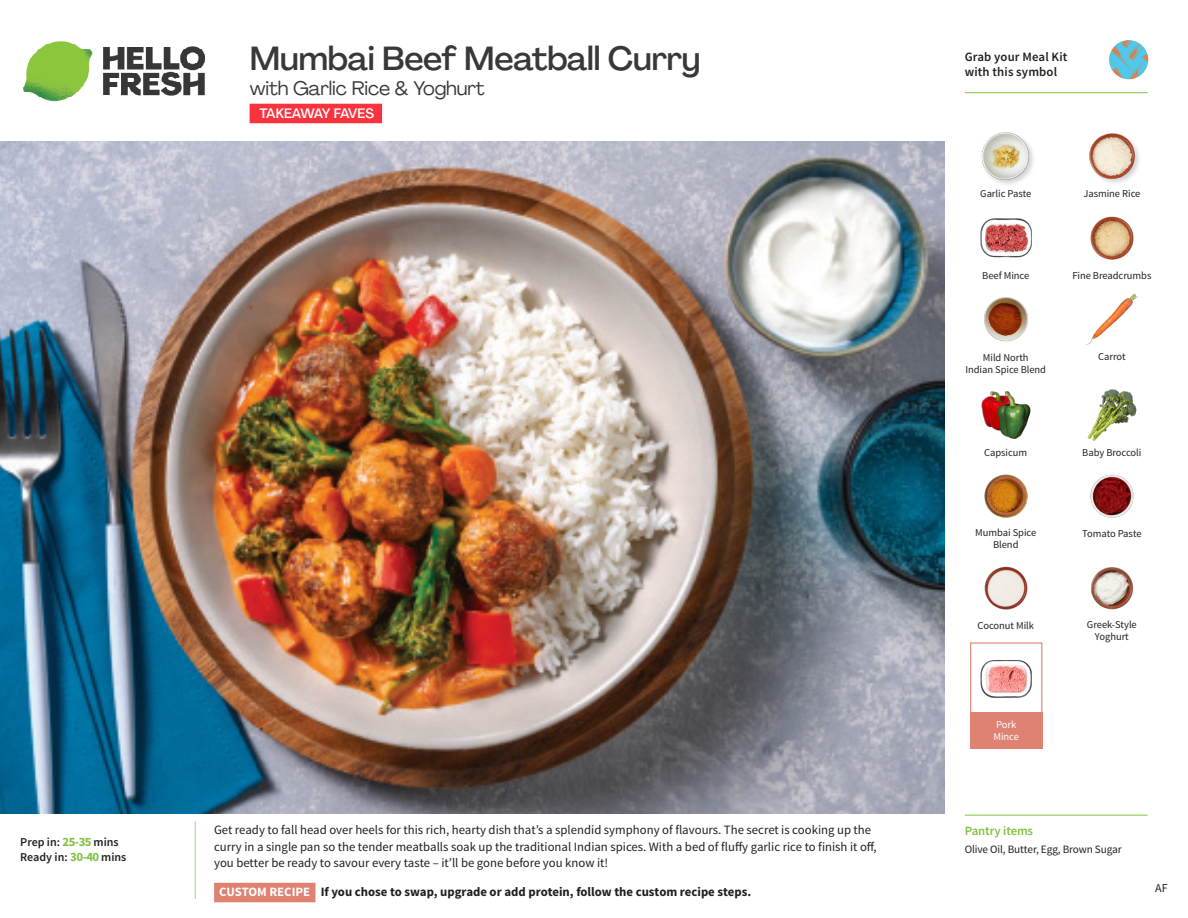
<style>
.page{position:relative;width:1188px;height:918px;background:#fff}
.page>*{position:absolute;margin:0;border:0;box-sizing:border-box;transform-origin:0 0}
._15_Titel_UK{font:500 33px "Agrandir";letter-spacing:-.01em;color:#383839}
._15_Titel_UK-2{font:19.5px "Agrandir";letter-spacing:-.01em;color:#383839}
.t1{font:500 13.5px "Agrandir";letter-spacing:-.075em;color:#fff}
.Step_6_Text_AU{font:12.75px/16.5px "Source Sans Pro";color:#231f20}
.Step_6_Text_AU-2{font:700 12.75px "Source Sans Pro";color:#231f20}
.t2{font:600 12.75px/15px "Source Sans Pro";letter-spacing:.01em;color:#231f20}
._04_Headers_Front{font:600 12.75px "Source Sans Pro";letter-spacing:-.01em;color:#81c340}
._04_Intro{font:600 12px "Source Sans Pro";color:#231f20}
.t3{font:12px "Source Sans Pro";color:#231f20}
._05_Pantry{font:11.25px "Source Sans Pro";letter-spacing:-.01em;color:#231f20}
._18_FRONT_ingredients{font:10.5px/12px "Source Sans Pro";letter-spacing:-.005em;color:#231f20;text-align:center}
._18_FRONT_ingredients-2{font:10.5px/12px "Source Sans Pro";letter-spacing:-.005em;color:#fff}
.s1{font-weight:700;font-size:12.75px;color:#81c340}
.s2{color:#fff}
</style>
<div class="page">
<img style="left:23px;top:41px;width:182px;height:61px">
<svg style="left:194px;top:821px;width:122px;height:82px"></svg>
<img style="left:0;top:142px;width:945px;height:672px">
<div style="left:970px;top:642px;width:72px;height:73px;border:1px solid #df8272"></div>
<div style="left:970px;top:712px;width:72px;height:37px;background:#df8272"></div>
<img style="left:980px;top:660px;width:51px;height:38px">
<div style="left:250px;top:106px;width:135px;height:14px;background:#fef6f7"></div>
<div style="left:250px;top:104px;width:132px;height:19px;background:#fb333e"></div>
<img style="left:1086px;top:293px;width:52px;height:52px">
<img style="left:1087px;top:389px;width:50px;height:52px">
<img style="left:981px;top:391px;width:50px;height:48px">
<img style="left:984px;top:474px;width:44px;height:44px">
<img style="left:1091px;top:567px;width:43px;height:43px">
<img style="left:984px;top:566px;width:44px;height:44px">
<img style="left:984px;top:297px;width:44px;height:45px">
<img style="left:980px;top:218px;width:51px;height:40px">
<img style="left:1090px;top:216px;width:44px;height:44px">
<img style="left:981px;top:132px;width:52px;height:52px">
<div style="left:1088px;top:132px;width:54px;height:54px;background:#231f20;opacity:.2"></div>
<img style="left:1088px;top:132px;width:49px;height:49px">
<img style="left:1090px;top:474px;width:44px;height:44px">
<svg style="left:1091px;top:40px;width:58px;height:54px"></svg>
<hr style="left:965px;top:815px;width:183px;height:1px;background:#81c340">
<hr style="left:965px;top:92px;width:183px;height:1px;background:#81c340">
<p class="_15_Titel_UK" style="left:250px;top:38px;width:452px">Mumbai Beef Meatball Curry</p>
<p class="_15_Titel_UK-2" style="left:250px;top:76px;width:236px">with Garlic Rice &amp; Yoghurt</p>
<p class="t1" style="left:259px;top:105px;width:116px">TAKEAWAY FAVES</p>
<p class="_04_Intro" style="left:20px;top:835px;width:100px">Prep in: <span class="s1">25-35</span> mins</p>
<p class="_04_Intro" style="left:20px;top:850px;width:108px">Ready in: <span class="s1">30-40</span> mins</p>
<p class="Step_6_Text_AU" style="left:214px;top:822px;width:664px">Get ready to fall head over heels for this rich, hearty dish that’s a splendid symphony of flavours. The secret is cooking up the curry in a single pan so the tender meatballs soak up the traditional Indian spices. With a bed of fluffy garlic rice to finish it off, you better be ready to savour every taste – it’ll be gone before you know it!</p>
<p class="Step_6_Text_AU-2" style="left:219px;top:884px;width:533px"><span class="s2">CUSTOM RECIPE</span> If you chose to swap, upgrade or add protein, follow the custom recipe steps.</p>
<p class="t2" style="left:965px;top:50px;width:104px">Grab your Meal Kit with this symbol</p>
<p class="_18_FRONT_ingredients" style="left:980px;top:188px;width:53px">Garlic Paste</p>
<p class="_18_FRONT_ingredients" style="left:1083px;top:188px;width:59px">Jasmine Rice</p>
<p class="_18_FRONT_ingredients" style="left:982px;top:270px;width:48px">Beef Mince</p>
<p class="_18_FRONT_ingredients" style="left:1072px;top:270px;width:81px">Fine Breadcrumbs</p>
<p class="_18_FRONT_ingredients" style="left:983px;top:352px;width:47px">Mild North</p>
<p class="_18_FRONT_ingredients" style="left:1098px;top:351px;width:29px">Carrot</p>
<p class="_18_FRONT_ingredients" style="left:965px;top:364px;width:82px">Indian Spice Blend</p>
<p class="_18_FRONT_ingredients" style="left:984px;top:447px;width:45px">Capsicum</p>
<p class="_18_FRONT_ingredients" style="left:1082px;top:447px;width:61px">Baby Broccoli</p>
<p class="_18_FRONT_ingredients" style="left:975px;top:526px;width:62px">Mumbai Spice</p>
<p class="_18_FRONT_ingredients" style="left:1082px;top:528px;width:61px">Tomato Paste</p>
<p class="_18_FRONT_ingredients" style="left:993px;top:538px;width:27px">Blend</p>
<p class="_18_FRONT_ingredients" style="left:978px;top:620px;width:58px">Coconut Milk</p>
<p class="_18_FRONT_ingredients-2" style="left:993px;top:719px;width:27px">Pork<br>Mince</p>
<p class="_18_FRONT_ingredients" style="left:1087px;top:619px;width:51px">Greek-Style<br>Yoghurt</p>
<p class="_04_Headers_Front" style="left:965px;top:822px;width:70px">Pantry items</p>
<p class="_05_Pantry" style="left:965px;top:842px;width:159px">Olive Oil, Butter, Egg, Brown Sugar</p>
<p class="t3" style="left:1155px;top:880px;width:14px">AF</p>
</div>
